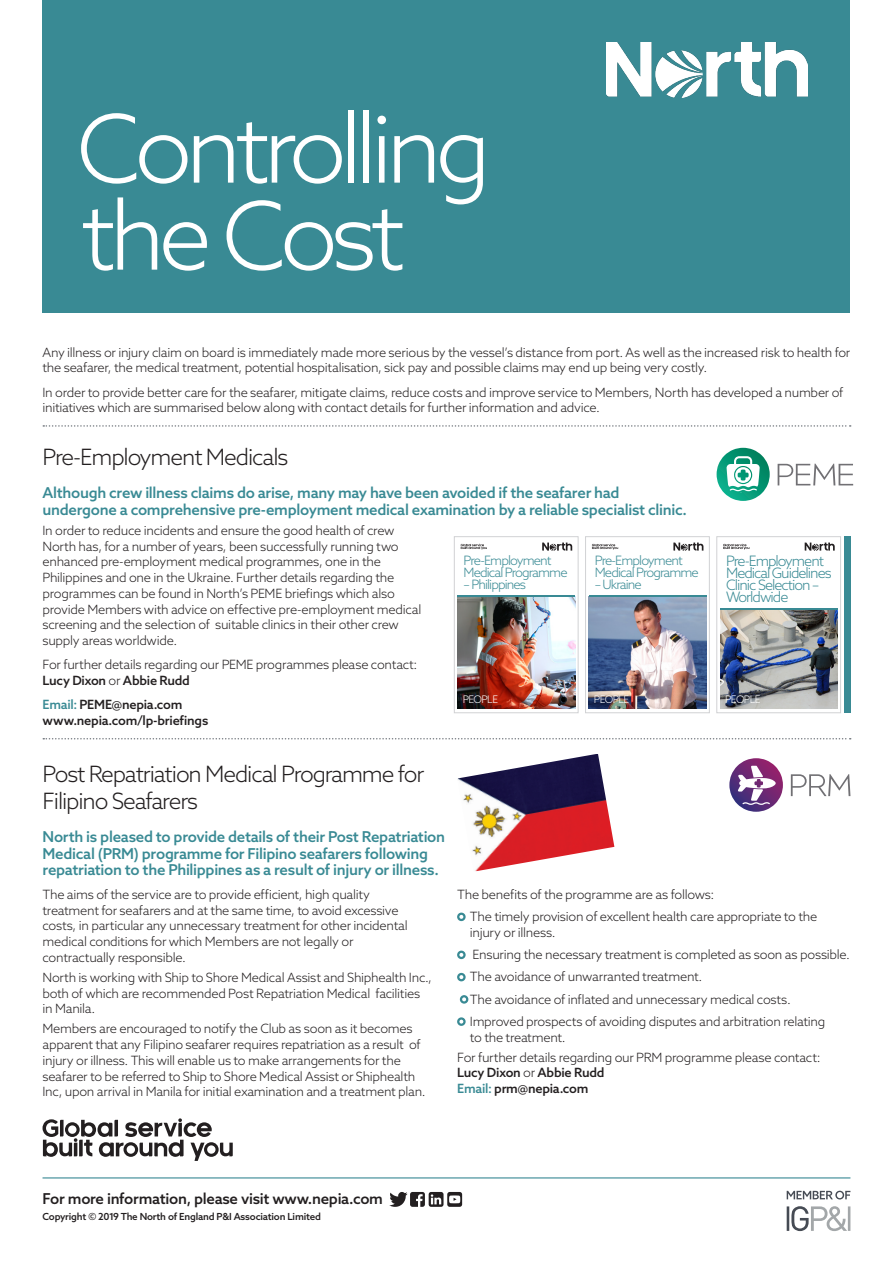
<style>
.page{position:relative;width:893px;height:1263px;background:#fff}
.page>*{position:absolute;margin:0;border:0;box-sizing:border-box;transform-origin:0 0}
.NORTH_-_Subject__A4{font:300 94.5px/87px "Azo Sans";letter-spacing:-.07em;color:#fff}
.NORTH_-_Header{font:300 22.5px/27px "Azo Sans";letter-spacing:-.05em;color:#231f20}
.NORTH_-_Sub_Header{font:500 15px/16.5px "Azo Sans";letter-spacing:-.02em;color:#398a94}
.NORTH_-_Footer__A4{font:500 15px "Azo Sans";letter-spacing:-.02em;color:#231f20}
.t1{font:300 14.4px/12px "Azo Sans";letter-spacing:-.07em;color:#398a94}
.t2{font:300 12.9px/12px "Azo Sans";letter-spacing:-.07em;color:#398a94}
.NORTH_-_Body__2___A4{font:300 12.75px/15.8px "Azo Sans";letter-spacing:-.02em;color:#231f20}
.NORTH_-_Body__1___A4{font:300 12.75px/15.8px "Azo Sans";letter-spacing:-.02em;color:#231f20}
.NORTH_-_Points__1{font:300 12.75px/15.8px "Azo Sans";letter-spacing:-.02em;color:#231f20}
.NORTH_-_Body__2___A4-2{font:500 12.75px/15.8px "Azo Sans";letter-spacing:-.015em;color:#231f20}
.t3{font:300 10.35px "Azo Sans";letter-spacing:-.06em;color:#fff}
.NORTH_-_Copyright__A{font:500 9.75px "Azo Sans";letter-spacing:-.02em;color:#231f20}
.s1{font-weight:500}
.s2{color:#398a94}
.s3{font-weight:500;color:#398a94}
</style>
<div class="page">
<div style="left:43px;top:0;width:807px;height:313px;background:#398a94"></div>
<hr style="left:43px;top:1177px;width:807px;height:1px;background:#398a94">
<svg style="left:389px;top:1192px;width:73px;height:15px"></svg>
<svg style="left:787px;top:1206px;width:63px;height:25px"></svg>
<svg style="left:787px;top:1191px;width:63px;height:8px"></svg>
<svg style="left:43px;top:1118px;width:190px;height:43px"></svg>
<svg style="left:43px;top:425px;width:808px;height:2px"></svg>
<svg style="left:43px;top:738px;width:808px;height:1px"></svg>
<img style="left:607px;top:43px;width:201px;height:55px">
<img style="left:720px;top:609px;width:118px;height:100px">
<hr style="left:720px;top:608px;width:118px;height:1px;background:#398a94">
<svg style="left:723px;top:544px;width:26px;height:6px"></svg>
<svg style="left:805px;top:542px;width:30px;height:9px"></svg>
<div style="left:717px;top:536px;width:124px;height:177px;border:1px solid #d1d2d4"></div>
<div style="left:844px;top:537px;width:6px;height:176px;background:#398a94"></div>
<img style="left:589px;top:597px;width:117px;height:112px">
<hr style="left:589px;top:596px;width:117px;height:1px;background:#398a94">
<svg style="left:592px;top:544px;width:26px;height:6px"></svg>
<svg style="left:673px;top:542px;width:30px;height:9px"></svg>
<div style="left:585px;top:536px;width:124px;height:177px;border:1px solid #d1d2d4"></div>
<img style="left:458px;top:597px;width:117px;height:112px">
<hr style="left:458px;top:596px;width:117px;height:1px;background:#398a94">
<svg style="left:461px;top:544px;width:26px;height:6px"></svg>
<svg style="left:542px;top:542px;width:30px;height:9px"></svg>
<div style="left:454px;top:536px;width:124px;height:177px;border:1px solid #d1d2d4"></div>
<div style="left:457px;top:912px;width:9px;height:9px;border:2px solid #398a94;border-radius:50%"></div>
<div style="left:457px;top:950px;width:9px;height:9px;border:2px solid #398a94;border-radius:50%"></div>
<div style="left:457px;top:973px;width:9px;height:8px;border:2px solid #398a94;border-radius:50%"></div>
<div style="left:460px;top:995px;width:8px;height:9px;border:2px solid #398a94;border-radius:50%"></div>
<div style="left:457px;top:1017px;width:9px;height:9px;border:2px solid #398a94;border-radius:50%"></div>
<svg style="left:778px;top:463px;width:75px;height:22px"></svg>
<svg style="left:717px;top:448px;width:53px;height:53px"></svg>
<svg style="left:791px;top:774px;width:59px;height:22px"></svg>
<svg style="left:729px;top:758px;width:54px;height:54px"></svg>
<img style="left:457px;top:754px;width:157px;height:118px">
<p class="NORTH_-_Subject__A4" style="left:77px;top:104px;width:416px">Controlling the Cost</p>
<p class="NORTH_-_Body__2___A4" style="left:43px;top:344px;width:809px">Any illness or injury claim on board is immediately made more serious by the vessel’s distance from port. As well as the increased risk to health for the seafarer, the medical treatment, potential hospitalisation, sick pay and possible claims may end up being very costly.</p>
<p class="NORTH_-_Body__2___A4" style="left:43px;top:384px;width:802px">In order to provide better care for the seafarer, mitigate claims, reduce costs and improve service to Members, North has developed a number of initiatives which are summarised below along with contact details for further information and advice.</p>
<p class="NORTH_-_Header" style="left:43px;top:443px;width:247px">Pre-Employment Medicals</p>
<p class="NORTH_-_Sub_Header" style="left:43px;top:485px;width:646px">Although crew illness claims do arise, many may have been avoided if the seafarer had undergone a comprehensive pre-employment medical examination by a reliable specialist clinic.</p>
<p class="NORTH_-_Body__2___A4" style="left:43px;top:522px;width:380px">In order to reduce incidents and ensure the good health of crew North has, for a number of years, been successfully running two enhanced pre-employment medical programmes, one in the Philippines and one in the Ukraine. Further details regarding the programmes can be found in North’s PEME briefings which also provide Members with advice on effective pre-employment medical screening and the selection of suitable clinics in their other crew supply areas worldwide.</p>
<p class="NORTH_-_Body__2___A4" style="left:43px;top:657px;width:376px">For further details regarding our PEME programmes please contact:<br><span class="s1">Lucy Dixon</span> or <span class="s1">Abbie Rudd</span></p>
<p class="NORTH_-_Body__2___A4-2" style="left:43px;top:697px;width:167px"><span class="s2">Email:</span> PEME@nepia.com www.nepia.com/lp-briefings</p>
<p class="NORTH_-_Header" style="left:43px;top:760px;width:383px">Post Repatriation Medical Programme for<br>Filipino Seafarers</p>
<p class="NORTH_-_Sub_Header" style="left:43px;top:828px;width:404px">North is pleased to provide details of their Post Repatriation<br>Medical (PRM) programme for Filipino seafarers following repatriation to the Philippines as a result of injury or illness.</p>
<p class="t2" style="left:464px;top:554px;width:106px">Pre-Employment<br>Medical Programme</p>
<p class="t2" style="left:464px;top:578px;width:64px">– Philippines</p>
<p class="t2" style="left:595px;top:554px;width:106px">Pre-Employment<br>Medical Programme</p>
<p class="t2" style="left:595px;top:578px;width:49px">– Ukraine</p>
<p class="t1" style="left:726px;top:554px;width:107px">Pre-Employment<br>Medical Guidelines<br>Clinic Selection –<br>Worldwide</p>
<p class="t3" style="left:463px;top:692px;width:37px">PEOPLE</p>
<p class="t3" style="left:594px;top:692px;width:37px">PEOPLE</p>
<p class="t3" style="left:725px;top:692px;width:37px">PEOPLE</p>
<p class="NORTH_-_Body__1___A4" style="left:43px;top:886px;width:367px">The aims of the service are to provide efficient, high quality treatment for seafarers and at the same time, to avoid excessive costs, in particular any unnecessary treatment for other incidental medical conditions for which Members are not legally or contractually responsible.</p>
<p class="NORTH_-_Body__1___A4" style="left:43px;top:969px;width:391px">North is working with Ship to Shore Medical Assist and Shiphealth Inc., both of which are recommended Post Repatriation Medical facilities in Manila.</p>
<p class="NORTH_-_Body__1___A4" style="left:43px;top:1021px;width:385px">Members are encouraged to notify the Club as soon as it becomes apparent that any Filipino seafarer requires repatriation as a result of injury or illness. This will enable us to make arrangements for the seafarer to be referred to Ship to Shore Medical Assist or Shiphealth Inc, upon arrival in Manila for initial examination and a treatment plan.</p>
<p class="NORTH_-_Body__1___A4" style="left:457px;top:886px;width:259px">The benefits of the programme are as follows:</p>
<p class="NORTH_-_Points__1" style="left:470px;top:908px;width:349px">The timely provision of excellent health care appropriate to the injury or illness.</p>
<p class="NORTH_-_Points__1" style="left:473px;top:946px;width:379px">Ensuring the necessary treatment is completed as soon as possible.</p>
<p class="NORTH_-_Points__1" style="left:470px;top:969px;width:234px">The avoidance of unwarranted treatment.</p>
<p class="NORTH_-_Points__1" style="left:470px;top:991px;width:322px">The avoidance of inflated and unnecessary medical costs.</p>
<p class="NORTH_-_Points__1" style="left:470px;top:1013px;width:357px">Improved prospects of avoiding disputes and arbitration relating to the treatment.</p>
<p class="NORTH_-_Body__2___A4" style="left:457px;top:1049px;width:365px">For further details regarding our PRM programme please contact:<br><span class="s1">Lucy Dixon</span> or <span class="s1">Abbie Rudd<br></span><span class="s3">Email:</span> <span class="s1">prm@nepia.com</span></p>
<p class="NORTH_-_Footer__A4" style="left:43px;top:1189px;width:342px">For more information, please visit www.nepia.com</p>
<p class="NORTH_-_Copyright__A" style="left:43px;top:1210px;width:280px">Copyright © 2019 The North of England P&amp;I Association Limited</p>
</div>
